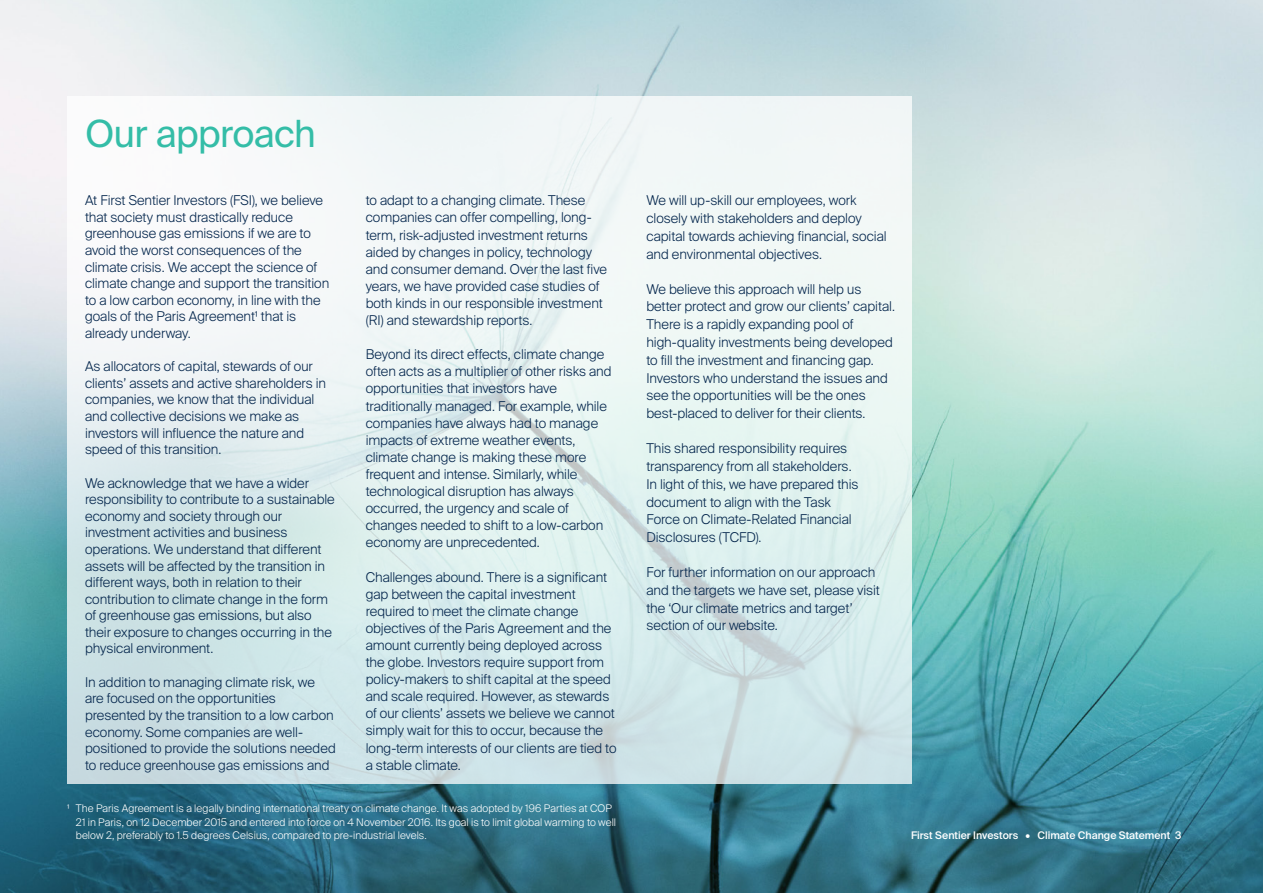
<style>
.page{position:relative;width:1263px;height:893px;background:#fff}
.page>*{position:absolute;margin:0;border:0;box-sizing:border-box;transform-origin:0 0}
.report_headings{font:37.5px "Suisse Intl";letter-spacing:-.02em;color:#34bda7}
.Body_text{font:300 13.5px/17.1px "Suisse Intl";letter-spacing:-.005em;color:#03254c}
.Body_text-2{font:300 10.5px/13.5px "Suisse Intl";letter-spacing:.005em;color:#fff}
.t1{font:500 10.5px "Suisse Intl";color:#fff}
</style>
<div class="page">
<img style="left:0;top:0;width:1263px;height:893px">
<div style="left:67px;top:97px;width:845px;height:687px;background:linear-gradient(to bottom,#fcfdfb,#cae2e4)"></div>
<p class="report_headings" style="left:85px;top:112px;width:232px">Our approach</p>
<p class="Body_text" style="left:85px;top:192px;width:246px;line-height:16.5px">At First Sentier Investors (FSI), we believe that society must drastically reduce greenhouse gas emissions if we are to avoid the worst consequences of the climate crisis. We accept the science of climate change and support the transition to a low carbon economy, in line with the goals of the Paris Agreement1 that is already underway.</p>
<p class="Body_text" style="left:85px;top:358px;width:243px;line-height:16.5px">As allocators of capital, stewards of our clients’ assets and active shareholders in companies, we know that the individual and collective decisions we make as investors will influence the nature and speed of this transition.</p>
<p class="Body_text" style="left:85px;top:475px;width:251px;line-height:16.5px">We acknowledge that we have a wider responsibility to contribute to a sustainable economy and society through our investment activities and business operations. We understand that different assets will be affected by the transition in different ways, both in relation to their contribution to climate change in the form of greenhouse gas emissions, but also their exposure to changes occurring in the physical environment.</p>
<p class="Body_text" style="left:85px;top:674px;width:252px;line-height:16.5px">In addition to managing climate risk, we are focused on the opportunities presented by the transition to a low carbon economy. Some companies are well&shy;positioned to provide the solutions needed to reduce greenhouse gas emissions and</p>
<p class="Body_text" style="left:366px;top:192px;width:243px">to adapt to a changing climate. These companies can offer compelling, long&shy;term, risk-adjusted investment returns aided by changes in policy, technology and consumer demand. Over the last five years, we have provided case studies of both kinds in our responsible investment (RI) and stewardship reports.</p>
<p class="Body_text" style="left:366px;top:346px;width:247px">Beyond its direct effects, climate change often acts as a multiplier of other risks and opportunities that investors have traditionally managed. For example, while companies have always had to manage impacts of extreme weather events, climate change is making these more frequent and intense. Similarly, while technological disruption has always occurred, the urgency and scale of changes needed to shift to a low-carbon economy are unprecedented.</p>
<p class="Body_text" style="left:366px;top:568px;width:252px">Challenges abound. There is a significant gap between the capital investment required to meet the climate change objectives of the Paris Agreement and the amount currently being deployed across the globe. Investors require support from policy-makers to shift capital at the speed and scale required. However, as stewards of our clients’ assets we believe we cannot simply wait for this to occur, because the long-term interests of our clients are tied to a stable climate.</p>
<p class="Body_text-2" style="left:76px;top:802px;width:542px;text-indent:-9px">1 The Paris Agreement is a legally binding international treaty on climate change. It was adopted by 196 Parties at COP<br>21 in Paris, on 12 December 2015 and entered into force on 4 November 2016. Its goal is to limit global warming to well below 2, preferably to 1.5 degrees Celsius, compared to pre-industrial levels.</p>
<p class="Body_text" style="left:646px;top:192px;width:242px;line-height:17.9px">We will up-skill our employees, work closely with stakeholders and deploy capital towards achieving financial, social and environmental objectives.</p>
<p class="Body_text" style="left:646px;top:280px;width:250px;line-height:17.9px">We believe this approach will help us better protect and grow our clients’ capital.<br>There is a rapidly expanding pool of high-quality investments being developed to fill the investment and financing gap.<br>Investors who understand the issues and see the opportunities will be the ones best-placed to deliver for their clients.</p>
<p class="Body_text" style="left:646px;top:439px;width:214px;line-height:17.9px">This shared responsibility requires transparency from all stakeholders.<br>In light of this, we have prepared this document to align with the Task Force on Climate-Related Financial Disclosures (TCFD).</p>
<p class="Body_text" style="left:646px;top:563px;width:235px;line-height:17.9px">For further information on our approach and the targets we have set, please visit the ‘Our climate metrics and target’ section of our website.</p>
<p class="t1" style="left:911px;top:830px;width:272px">First Sentier Investors • Climate Change Statement 3</p>
</div>
